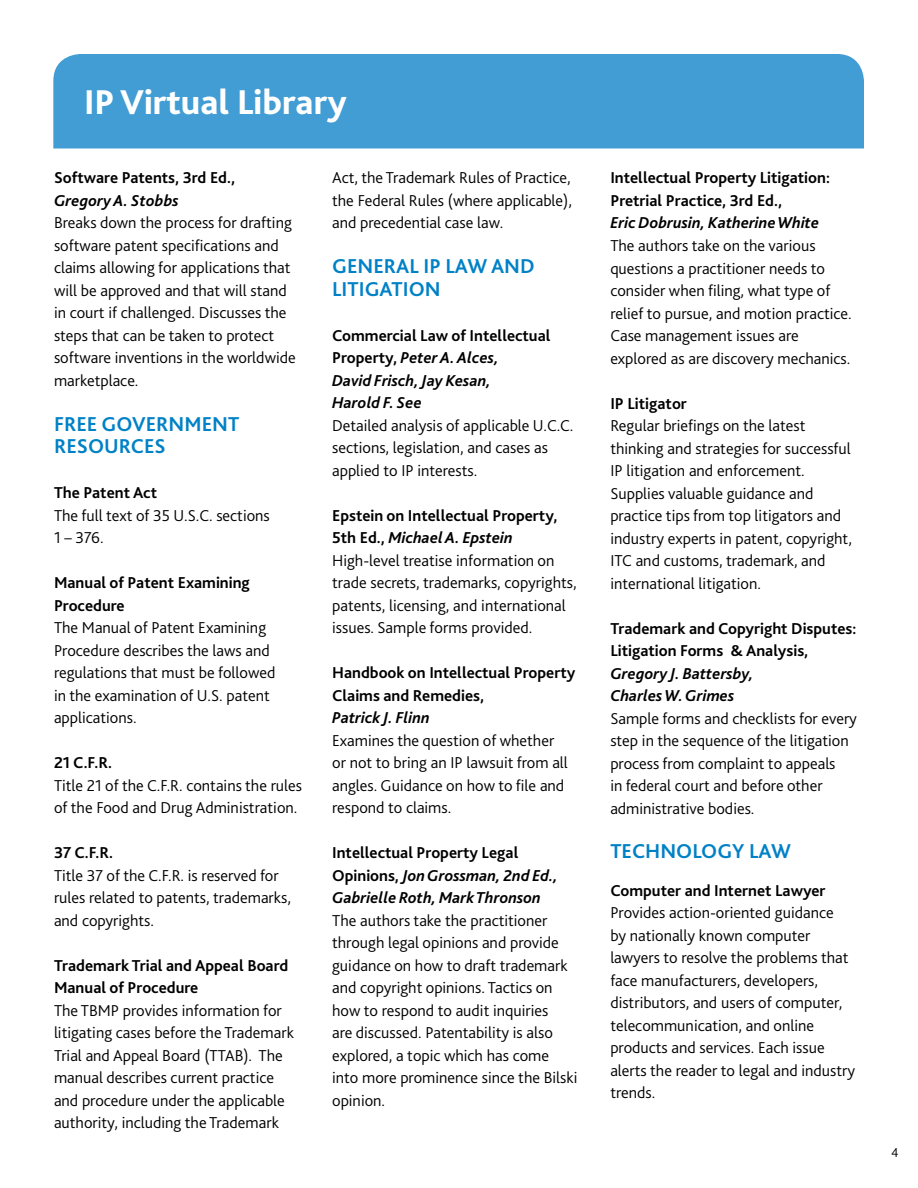
<style>
.page{position:relative;width:918px;height:1188px;background:#fff}
.page>*{position:absolute;margin:0;border:0;box-sizing:border-box;transform-origin:0 0}
.t1{font:800 36px "Bliss 2";color:#fff}
.t2{font:700 21px "Bliss 2";color:#0081c6}
.t3{font:700 21px "Bliss 2";letter-spacing:.055em;color:#0081c6}
.t4{font:300 16.5px/22.5px "Bliss 2";color:#000}
.t5{font:700 16.5px/22.5px "Bliss 2";color:#000}
.t6{font:italic 700 16.5px/22.5px "Bliss 2";color:#000}
.t7{font:300 13.5px "Bliss 2";color:#000}
.s1{font-style:normal}
.s2{font-weight:700}
.s3{font-weight:700;font-style:italic}
</style>
<div class="page">
<div style="left:53px;top:54px;width:811px;height:95px;background:#429dd5"></div>
<h1 class="t1" style="left:84px;top:80px;width:264px">IP Virtual Library</h1>
<p class="t5" style="left:54px;top:166px;width:183px">Software Patents, 3rd Ed.,</p>
<p class="t6" style="left:54px;top:189px;width:126px">Gregory A. Stobbs</p>
<p class="t4" style="left:54px;top:211px;width:243px">Breaks down the process for drafting software patent specifications and claims allowing for applications that will be approved and that will stand in court if challenged. Discusses the steps that can be taken to protect software inventions in the worldwide marketplace.</p>
<p class="t2" style="left:54px;top:411px;width:22px">Free</p>
<p class="t2" style="left:102px;top:411px;width:45px">Govern</p>
<p class="t2" style="left:184px;top:411px;width:31px">ment</p>
<p class="t2" style="left:54px;top:433px;width:77px">Resources</p>
<p class="t5" style="left:54px;top:481px;width:105px">The Patent Act</p>
<p class="t4" style="left:54px;top:504px;width:217px">The full text of 35 U.S.C. sections<br>1 – 376.</p>
<p class="t5" style="left:54px;top:571px;width:197px">Manual of Patent Examining<br>Procedure</p>
<p class="t4" style="left:54px;top:616px;width:223px">The Manual of Patent Examining<br>Procedure describes the laws and regulations that must be followed in the examination of U.S. patent applications.</p>
<p class="t5" style="left:54px;top:751px;width:60px">21 C.F.R.</p>
<p class="t4" style="left:54px;top:774px;width:250px">Title 21 of the C.F.R. contains the rules of the Food and Drug Administration.</p>
<p class="t5" style="left:54px;top:841px;width:61px">37 C.F.R.</p>
<p class="t4" style="left:54px;top:864px;width:238px">Title 37 of the C.F.R. is reserved for rules related to patents, trademarks, and copyrights.</p>
<p class="t5" style="left:54px;top:954px;width:236px">Trademark Trial and Appeal Board<br>Manual of Procedure</p>
<p class="t4" style="left:54px;top:999px;width:241px">The TBMP provides information for litigating cases before the Trademark Trial and Appeal Board (TTAB). The manual describes current practice and procedure under the applicable authority, including the Trademark</p>
<p class="t4" style="left:332px;top:166px;width:241px;text-align:justify">Act, the Trademark Rules of Practice, the Federal Rules (where applicable), and precedential case law.</p>
<p class="t2" style="left:332px;top:253px;width:28px">General</p>
<p class="t2" style="left:424px;top:253px;width:113px">IP Law an d</p>
<p class="t2" style="left:332px;top:276px;width:20px">Litigati</p>
<p class="t2" style="left:409px;top:276px;width:29px">on</p>
<p class="t6" style="left:332px;top:324px;width:220px"><span class="s1">Commercial Law of Intellectual<br>Property,</span> Peter A. Alces,<br>David Frisch, Jay Kesan,<br>Harold F. See</p>
<p class="t4" style="left:332px;top:414px;width:243px">Detailed analysis of applicable U.C.C. sections, legislation, and cases as applied to IP interests.</p>
<p class="t4" style="left:332px;top:504px;width:246px"><span class="s2">Epstein on Intellectual Property, 5th Ed.,</span> <span class="s3">Michael A. Epstein </span>High-level treatise information on trade secrets, trademarks, copyrights, patents, licensing, and international issues. Sample forms provided.</p>
<p class="t5" style="left:332px;top:661px;width:245px">Handbook on Intellectual Property<br>Claims and Remedies,</p>
<p class="t6" style="left:332px;top:706px;width:99px">Patrick J. Flinn</p>
<p class="t4" style="left:332px;top:729px;width:237px">Examines the question of whether or not to bring an IP lawsuit from all angles. Guidance on how to file and respond to claims.</p>
<p class="t6" style="left:332px;top:841px;width:227px"><span class="s1">Intellectual Property Legal<br>Opinions,</span> Jon Grossman, 2nd Ed.,<br>Gabrielle Roth, Mark Thronson</p>
<p class="t4" style="left:332px;top:909px;width:247px">The authors take the practitioner through legal opinions and provide guidance on how to draft trademark and copyright opinions. Tactics on how to respond to audit inquiries<br>are discussed. Patentability is also explored, a topic which has come into more prominence since the Bilski opinion.</p>
<p class="t5" style="left:610px;top:166px;width:221px">Intellectual Property Litigation:<br>Pretrial Practice, 3rd Ed.,</p>
<p class="t6" style="left:610px;top:211px;width:211px">Eric Dobrusin, Katherine White</p>
<p class="t4" style="left:610px;top:234px;width:243px">The authors take on the various questions a practitioner needs to consider when filing, what type of relief to pursue, and motion practice.<br>Case management issues are explored as are discovery mechanics.</p>
<p class="t5" style="left:610px;top:391px;width:78px">IP Litigator</p>
<p class="t4" style="left:610px;top:414px;width:243px">Regular briefings on the latest thinking and strategies for successful IP litigation and enforcement.<br>Supplies valuable guidance and practice tips from top litigators and industry experts in patent, copyright, ITC and customs, trademark, and international litigation.</p>
<p class="t5" style="left:610px;top:616px;width:248px">Trademark and Copyright Disputes:<br>Litigation Forms &amp; Analysis,</p>
<p class="t6" style="left:610px;top:661px;width:145px">Gregory J. Battersby,<br>Charles W. Grimes</p>
<p class="t4" style="left:610px;top:706px;width:248px">Sample forms and checklists for every step in the sequence of the litigation process from complaint to appeals<br>in federal court and before other administrative bodies.</p>
<p class="t2" style="left:610px;top:838px;width:26px">Techn</p>
<p class="t3" style="left:676px;top:838px;width:116px">ology Law</p>
<p class="t5" style="left:610px;top:879px;width:217px">Computer and Internet Lawyer</p>
<p class="t4" style="left:610px;top:901px;width:246px">Provides action-oriented guidance<br>by nationally known computer lawyers to resolve the problems that face manufacturers, developers, distributors, and users of computer, telecommunication, and online products and services. Each issue alerts the reader to legal and industry trends.</p>
<p class="t7" style="left:891px;top:1144px;width:9px">4</p>
</div>
